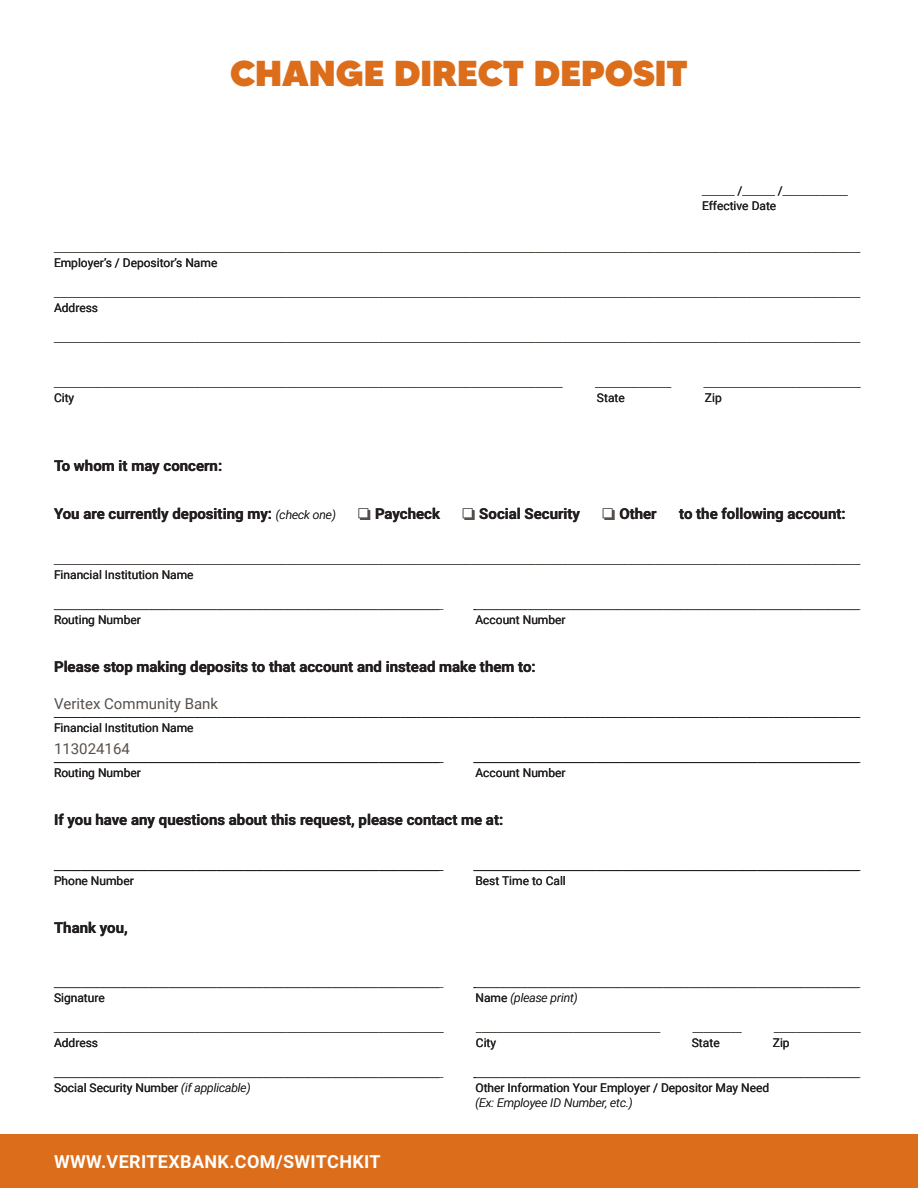
<style>
.page{position:relative;width:918px;height:1188px;background:#fff}
.page>*{position:absolute;margin:0;border:0;box-sizing:border-box;transform-origin:0 0}
.t1{font:900 36px "MADETOMMY";color:#db6d1b}
.t2{font:700 18px "Roboto";letter-spacing:.02em;color:#fff}
.Form2_Line{font:15px "Roboto";color:#231f20}
.Text{font:700 15px "Roboto";color:#231f20}
.t3{font:15px "Roboto";color:#57504a}
.Form1_Line{font:12px/15px "Roboto";color:#57504a}
.Form2_Line-2{font:12px "Roboto";color:#57504a}
.Form2_Line-3{font:12px "Roboto";color:#231f20}
.Form2{font:12px/15px "Roboto";color:#231f20}
.Form1_Line-2{font:12px "Roboto";color:#231f20}
.Form3_Line{font:12px "Roboto";color:#57504a}
.Form4_Line{font:12px "Roboto";color:#57504a}
.Form1{font:12px "Roboto";color:#231f20}
.Form4{font:12px "Roboto";color:#231f20}
.Form2-2{font:italic 300 12px "Roboto";color:#231f20}
.Form3{font:12px "Roboto";color:#231f20}
.s1{color:#231f20}
.s2{font-weight:300;font-style:italic;font-size:12px}
.s3{color:#57504a}
.s4{font-weight:400;font-style:normal}
.s5{font-weight:300;font-style:italic}
</style>
<div class="page">
<div style="left:0;top:1134px;width:918px;height:54px;background:#db6d1b"></div>
<p class="t1" style="left:230px;top:51px;width:459px">CHANGE DIRECT DEPOSIT</p>
<p class="Form1_Line" style="left:702px;top:183px;width:147px">______ <span class="s1">/</span>______ <span class="s1">/</span>____________<br><span class="s1">Effective Date</span></p>
<p class="Form1_Line" style="left:54px;top:240px;width:808px">_____________________________________________________________________________________________________________________________________________________</p>
<p class="Form1" style="left:54px;top:254px;width:165px">Employer’s / Depositor’s Name</p>
<p class="Form1_Line" style="left:54px;top:285px;width:808px">_____________________________________________________________________________________________________________________________________________________</p>
<p class="Form1" style="left:54px;top:299px;width:46px">Address</p>
<p class="Form1_Line" style="left:54px;top:330px;width:808px">_____________________________________________________________________________________________________________________________________________________</p>
<p class="Form3_Line" style="left:54px;top:374px;width:510px">______________________________________________________________________________________________</p>
<p class="Form3_Line" style="left:595px;top:374px;width:77px">______________</p>
<p class="Form3_Line" style="left:704px;top:374px;width:158px">_____________________________</p>
<p class="Form3" style="left:54px;top:389px;width:22px">City</p>
<p class="Form3" style="left:597px;top:389px;width:29px">State</p>
<p class="Form3" style="left:705px;top:389px;width:18px">Zip</p>
<p class="Text" style="left:54px;top:455px;width:170px">To whom it may concern:</p>
<p class="Text" style="left:54px;top:503px;width:283px">You are currently depositing my: <span class="s2">(check one)</span></p>
<p class="Text" style="left:358px;top:503px;width:83px"><span class="s3">❏</span> Paycheck</p>
<p class="Text" style="left:463px;top:503px;width:119px"><span class="s3">❏</span> Social Security</p>
<p class="Text" style="left:603px;top:503px;width:56px"><span class="s3">❏</span> Other</p>
<p class="Text" style="left:679px;top:503px;width:168px">to the following account:</p>
<p class="Form1_Line" style="left:54px;top:552px;width:808px">_____________________________________________________________________________________________________________________________________________________</p>
<p class="Form1" style="left:54px;top:566px;width:141px">Financial Institution Name</p>
<p class="Form2_Line-2" style="left:54px;top:596px;width:391px">________________________________________________________________________</p>
<p class="Form2_Line-2" style="left:476px;top:596px;width:386px">_______________________________________________________________________</p>
<p class="Form2" style="left:54px;top:612px;width:88px">Routing Number</p>
<p class="Form2" style="left:475px;top:612px;width:92px">Account Number</p>
<p class="Text" style="left:54px;top:656px;width:483px">Please stop making deposits to that account and instead make them to:</p>
<p class="t3" style="left:54px;top:693px;width:166px">Veritex Community Bank</p>
<p class="Form1_Line-2" style="left:54px;top:704px;width:808px">_____________________________________________________________________________________________________________________________________________________</p>
<p class="Form1" style="left:54px;top:719px;width:141px">Financial Institution Name</p>
<p class="t3" style="left:54px;top:738px;width:77px">113024164</p>
<p class="Form2_Line-3" style="left:54px;top:749px;width:391px">________________________________________________________________________</p>
<p class="Form2_Line-3" style="left:476px;top:749px;width:386px">_______________________________________________________________________</p>
<p class="Form2" style="left:54px;top:765px;width:88px">Routing Number</p>
<p class="Form2" style="left:475px;top:765px;width:92px">Account Number</p>
<p class="Text" style="left:54px;top:809px;width:451px">If you have any questions about this request, please contact me at:</p>
<p class="Form2_Line" style="left:54px;top:593px;width:387px">_________________________________________________________</p>
<p class="Form2_Line" style="left:474px;top:593px;width:387px">_________________________________________________________</p>
<p class="Form2_Line" style="left:54px;top:746px;width:387px">_________________________________________________________</p>
<p class="Form2_Line" style="left:474px;top:746px;width:387px">_________________________________________________________</p>
<p class="Form2_Line-3" style="left:54px;top:857px;width:391px">________________________________________________________________________</p>
<p class="Form2_Line-3" style="left:476px;top:857px;width:386px">_______________________________________________________________________</p>
<p class="Form2" style="left:54px;top:873px;width:81px">Phone Number</p>
<p class="Form2" style="left:475px;top:873px;width:92px">Best Time to Call</p>
<p class="Text" style="left:54px;top:917px;width:75px">Thank you,</p>
<p class="Form2_Line" style="left:54px;top:854px;width:387px">_________________________________________________________</p>
<p class="Form2_Line" style="left:474px;top:854px;width:387px">_________________________________________________________</p>
<p class="Form2_Line-2" style="left:54px;top:974px;width:391px">________________________________________________________________________</p>
<p class="Form2_Line-2" style="left:476px;top:974px;width:386px">_______________________________________________________________________</p>
<p class="Form2" style="left:54px;top:990px;width:52px">Signature</p>
<p class="Form2-2" style="left:475px;top:989px;width:104px"><span class="s4">Name</span> (please print)</p>
<p class="Form4_Line" style="left:54px;top:1019px;width:391px">________________________________________________________________________</p>
<p class="Form4_Line" style="left:476px;top:1019px;width:186px">__________________________________</p>
<p class="Form4_Line" style="left:693px;top:1019px;width:50px">_________</p>
<p class="Form4_Line" style="left:774px;top:1019px;width:88px">________________</p>
<p class="Form4" style="left:54px;top:1034px;width:46px">Address</p>
<p class="Form4" style="left:476px;top:1034px;width:22px">City</p>
<p class="Form4" style="left:692px;top:1034px;width:29px">State</p>
<p class="Form4" style="left:773px;top:1034px;width:18px">Zip</p>
<p class="Form2_Line-2" style="left:54px;top:1064px;width:391px">________________________________________________________________________</p>
<p class="Form2_Line-2" style="left:476px;top:1064px;width:386px">_______________________________________________________________________</p>
<p class="Form2" style="left:54px;top:1080px;width:198px">Social Security Number <span class="s5">(if applicable)</span></p>
<p class="Form2" style="left:475px;top:1080px;width:295px">Other Information Your Employer / Depositor May Need <span class="s5">(Ex: Employee ID Number, etc.)</span></p>
<p class="Form2_Line" style="left:54px;top:971px;width:387px">_________________________________________________________</p>
<p class="Form2_Line" style="left:474px;top:971px;width:387px">_________________________________________________________</p>
<p class="Form2_Line" style="left:54px;top:1061px;width:387px">_________________________________________________________</p>
<p class="Form2_Line" style="left:474px;top:1061px;width:387px">_________________________________________________________</p>
<h2 class="t2" style="left:54px;top:1149px;width:328px">WWW.VERITEXBANK.COM/SWITCHKIT</h2>
</div>
